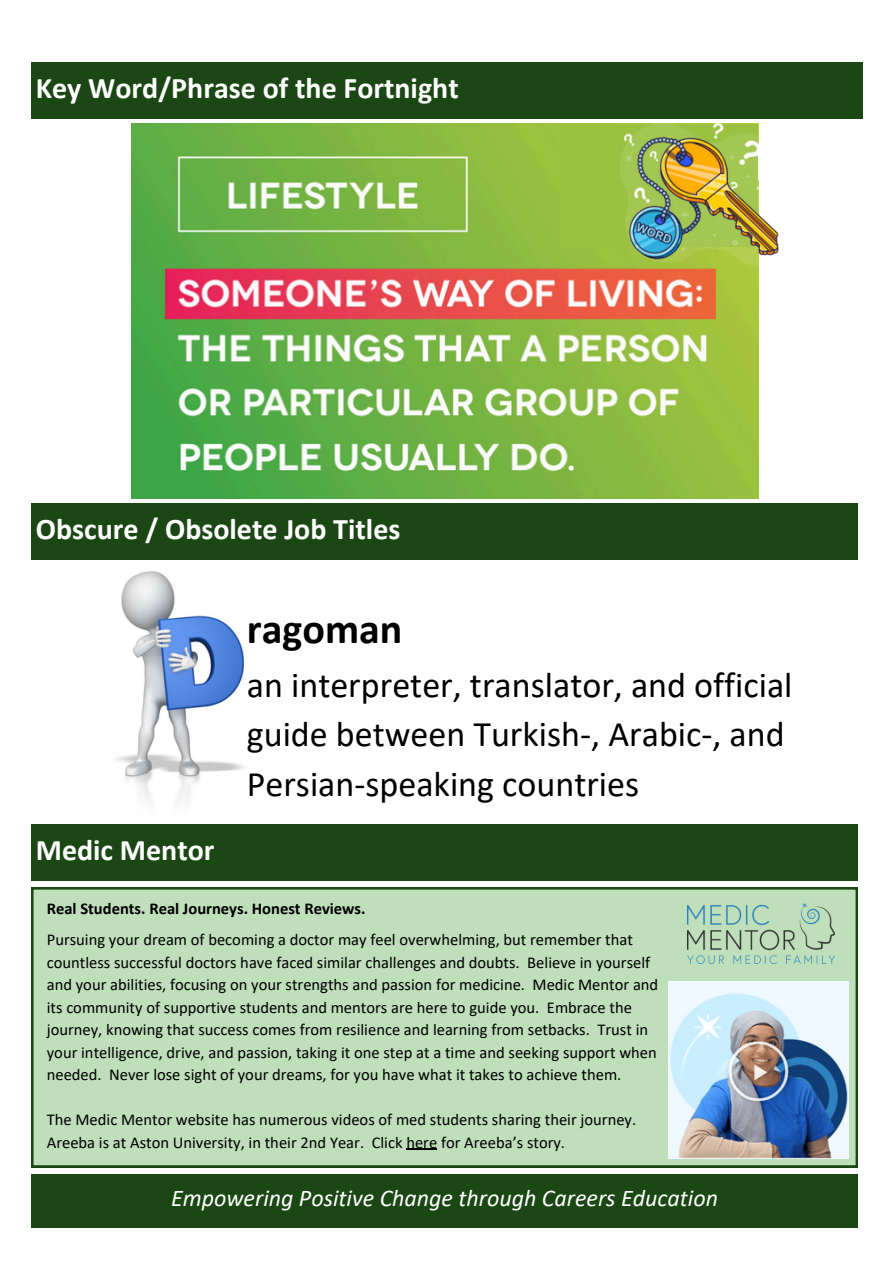
<style>
.page{position:relative;width:894px;height:1264px;background:#fff}
.page>*{position:absolute;margin:0;border:0;box-sizing:border-box;transform-origin:0 0}
.t1{font:700 42px "Calibri";color:#000}
.t2{font:36px/49.5px "Calibri";color:#000}
.t3{font:700 30px "Calibri";color:#fff}
.t4{font:italic 24px "Calibri";color:#fff}
.t5{font:16.5px/22.5px "Calibri";color:#000}
.t6{font:700 16.5px "Calibri";color:#000}
</style>
<div class="page">
<div style="left:31px;top:1174px;width:826px;height:53px;background:#1a4713"></div>
<div style="left:31px;top:62px;width:831px;height:57px;background:#1a4713"></div>
<div style="left:31px;top:503px;width:826px;height:56px;background:#1a4713"></div>
<div style="left:31px;top:824px;width:826px;height:56px;background:#1a4713"></div>
<div style="left:31px;top:887px;width:826px;height:280px;background:#bedfba"></div>
<img style="left:687px;top:903px;width:147px;height:60px">
<img style="left:131px;top:124px;width:627px;height:374px">
<img style="left:562px;top:124px;width:217px;height:142px">
<img style="left:116px;top:571px;width:128px;height:230px">
<img style="left:668px;top:981px;width:180px;height:177px">
<hr style="left:406px;top:1148px;width:31px;height:1px;background:#000">
<p class="t3" style="left:36px;top:76px;width:424px">Key Word/Phrase of the Fortnight</p>
<p class="t3" style="left:36px;top:516px;width:366px">Obscure / Obsolete Job Titles</p>
<h2 class="t3" style="left:36px;top:837px;width:180px">Medic Mentor</h2>
<p class="t1" style="left:247px;top:611px;width:157px">ragoman</p>
<p class="t2" style="left:247px;top:663px;width:547px">an interpreter, translator, and official guide between Turkish-, Arabic-, and<br>Persian-speaking countries</p>
<p class="t6" style="left:47px;top:901px;width:320px">Real Students. Real Journeys. Honest Reviews.</p>
<p class="t5" style="left:47px;top:929px;width:612px">Pursuing your dream of becoming a doctor may feel overwhelming, but remember that countless successful doctors have faced similar challenges and doubts. Believe in yourself and your abilities, focusing on your strengths and passion for medicine. Medic Mentor and its community of supportive students and mentors are here to guide you. Embrace the journey, knowing that success comes from resilience and learning from setbacks. Trust in your intelligence, drive, and passion, taking it one step at a time and seeking support when needed. Never lose sight of your dreams, for you have what it takes to achieve them.</p>
<p class="t5" style="left:47px;top:1109px;width:590px">The Medic Mentor website has numerous videos of med students sharing their journey.</p>
<h3 class="t5" style="left:47px;top:1132px;width:519px">Areeba is at Aston University, in their 2nd Year. Click here for Areeba’s story.</h3>
<h2 class="t4" style="left:171px;top:1187px;width:548px">Empowering Positive Change through Careers Education</h2>
</div>
